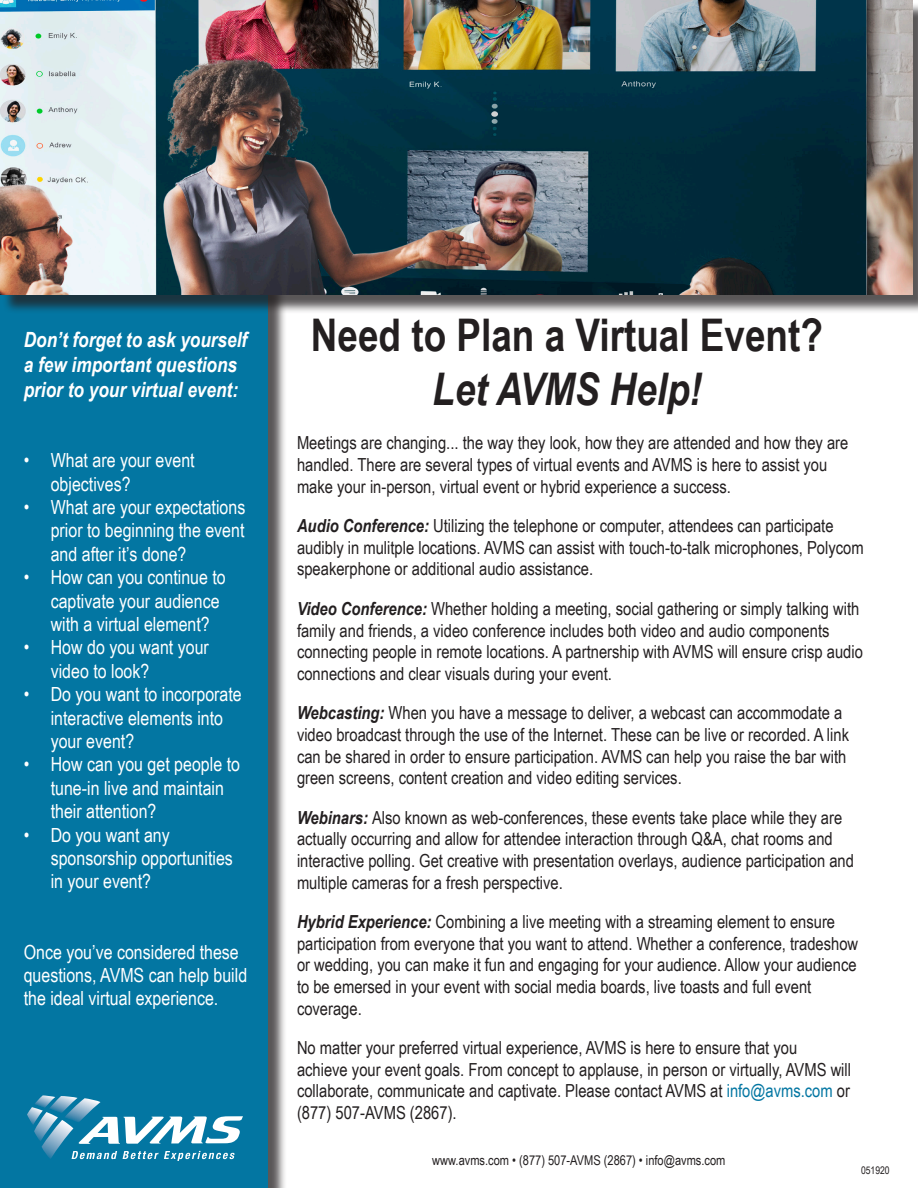
<style>
.page{position:relative;width:918px;height:1188px;background:#fff}
.page>*{position:absolute;margin:0;border:0;box-sizing:border-box;transform-origin:0 0}
.t1{font:700 45px "Arial Narrow";color:#231f20}
.t2{font:italic 700 45px "Arial Narrow";color:#231f20}
.t3{font:italic 700 21px/25.2px "Arial Narrow";color:#fff}
.t4{font:19.5px/23.4px "Arial Narrow";color:#fff}
.t5{font:18px/21.6px "Arial Narrow";color:#231f20}
.t6{font:13.5px "Arial Narrow";color:#231f20}
.t7{font:10.5px "Arial Narrow";color:#231f20}
.s1{font-weight:700;font-style:italic}
.s2{color:#0376a2}
</style>
<div class="page">
<div style="left:2px;top:2px;width:285px;height:1186px;background:#231f20;opacity:.75"></div>
<div style="left:0;top:0;width:268px;height:1188px;background:#0376a2"></div>
<svg style="left:27px;top:1095px;width:216px;height:66px"></svg>
<div style="left:2px;top:2px;width:916px;height:312px;background:#231f20;opacity:.75"></div>
<img style="left:0;top:0;width:913px;height:295px">
<p class="t3" style="left:24px;top:326px;width:225px">Don’t forget to ask yourself a few important questions prior to your virtual event:</p>
<p class="t4" style="left:51px;top:448px;width:145px;text-indent:-27px">• What are your event objectives?</p>
<p class="t4" style="left:51px;top:495px;width:196px;text-align:justify;text-indent:-27px">• What are your expectations prior to beginning the event and after it’s done?</p>
<p class="t4" style="left:51px;top:565px;width:177px;text-indent:-27px">• How can you continue to captivate your audience with a virtual element?</p>
<p class="t4" style="left:51px;top:635px;width:160px;text-indent:-27px">• How do you want your video to look?</p>
<p class="t4" style="left:51px;top:682px;width:193px;text-indent:-27px">• Do you want to incorporate interactive elements into your event?</p>
<p class="t4" style="left:51px;top:752px;width:191px;text-indent:-27px">• How can you get people to tune-in live and maintain their attention?</p>
<p class="t4" style="left:51px;top:822px;width:184px;text-indent:-27px">• Do you want any sponsorship opportunities in your event?</p>
<p class="t4" style="left:24px;top:939px;width:225px">Once you’ve considered these questions, AVMS can help build the ideal virtual experience.</p>
<p class="t1" style="left:311px;top:301px;width:514px">Need to Plan a Virtual Event?</p>
<p class="t2" style="left:432px;top:355px;width:271px">Let AVMS Help!</p>
<p class="t5" style="left:297px;top:432px;width:553px">Meetings are changing... the way they look, how they are attended and how they are handled. There are several types of virtual events and AVMS is here to assist you make your in-person, virtual event or hybrid experience a success.</p>
<p class="t5" style="left:297px;top:514px;width:568px"><span class="s1">Audio Conference:</span> Utilizing the telephone or computer, attendees can participate audibly in mulitple locations. AVMS can assist with touch-to-talk microphones, Polycom speakerphone or additional audio assistance.</p>
<p class="t5" style="left:297px;top:597px;width:567px"><span class="s1">Video Conference:</span> Whether holding a meeting, social gathering or simply talking with family and friends, a video conference includes both video and audio components connecting people in remote locations. A partnership with AVMS will ensure crisp audio connections and clear visuals during your event.</p>
<p class="t5" style="left:297px;top:702px;width:554px"><span class="s1">Webcasting:</span> When you have a message to deliver, a webcast can accommodate a video broadcast through the use of the Internet. These can be live or recorded. A link can be shared in order to ensure participation. AVMS can help you raise the bar with green screens, content creation and video editing services.</p>
<p class="t5" style="left:297px;top:806px;width:559px"><span class="s1">Webinars:</span> Also known as web-conferences, these events take place while they are actually occurring and allow for attendee interaction through Q&amp;A, chat rooms and interactive polling. Get creative with presentation overlays, audience participation and multiple cameras for a fresh perspective.</p>
<p class="t5" style="left:297px;top:910px;width:563px"><span class="s1">Hybrid Experience:</span> Combining a live meeting with a streaming element to ensure participation from everyone that you want to attend. Whether a conference, tradeshow or wedding, you can make it fun and engaging for your audience. Allow your audience to be emersed in your event with social media boards, live toasts and full event coverage.</p>
<p class="t5" style="left:297px;top:1036px;width:556px">No matter your preferred virtual experience, AVMS is here to ensure that you achieve your event goals. From concept to applause, in person or virtually, AVMS will collaborate, communicate and captivate. Please contact AVMS at <span class="s2">info@avms.com</span> or (877) 507-AVMS (2867).</p>
<p class="t6" style="left:432px;top:1151px;width:295px">www.avms.com • (877) 507-AVMS (2867) • info@avms.com</p>
<p class="t7" style="left:861px;top:1163px;width:30px">051920</p>
</div>
